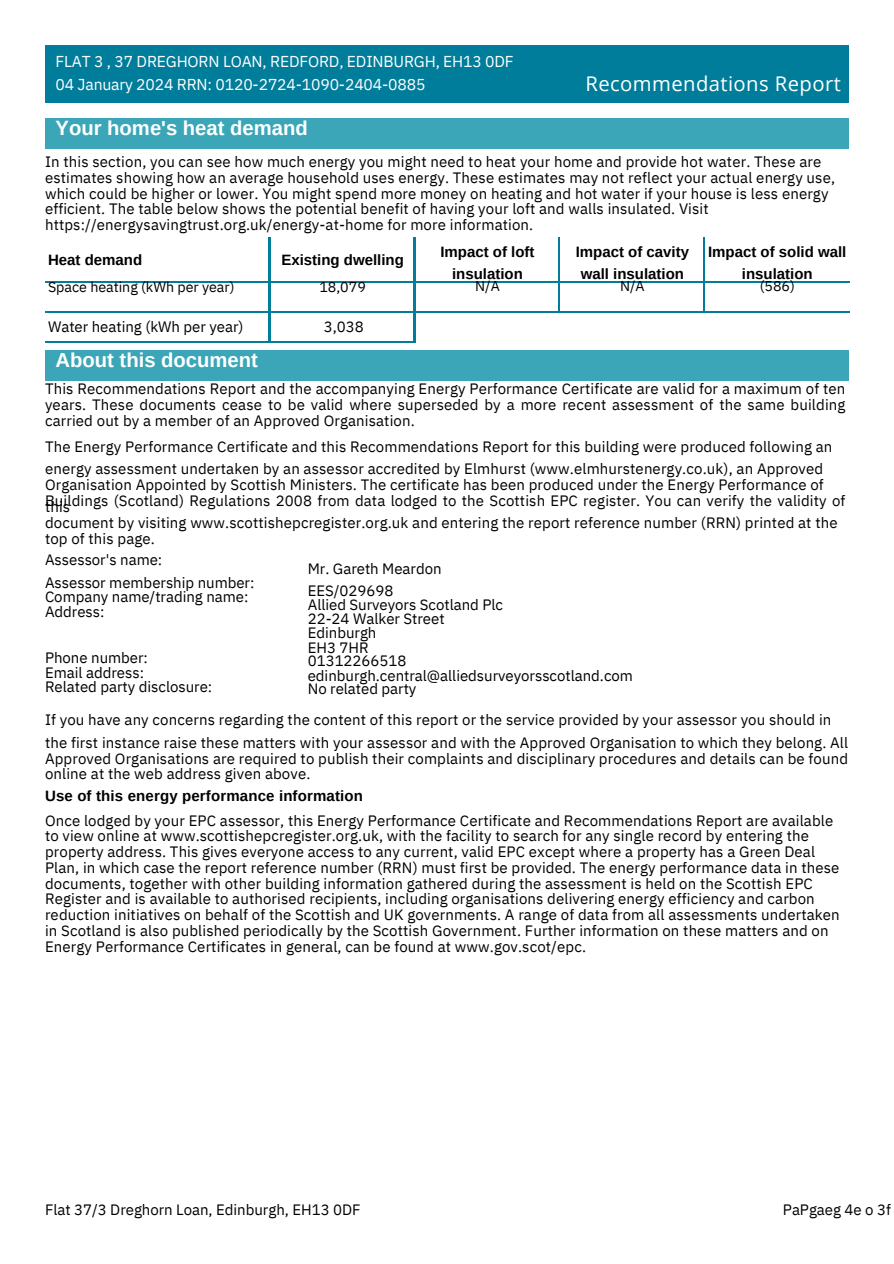
<style>
.page{position:relative;width:894px;height:1264px;background:#fff}
.page>*{position:absolute;margin:0;border:0;box-sizing:border-box;transform-origin:0 0}
.t1{font:700 20.25px "Arimo";color:#fff}
.t2{font:20.25px "Open Sans";letter-spacing:.02em;color:#fff}
.t3{font:15.75px/22.5px "IBM Plex Sans";letter-spacing:-.01em;color:#fff}
.t4{font:15px/15.8px "IBM Plex Sans";letter-spacing:.01em;color:#000;text-align:justify}
.t5{font:700 15px "Arimo";color:#000}
.t6{font:14.25px "IBM Plex Sans";color:#000}
</style>
<div class="page">
<div style="left:45px;top:45px;width:802px;height:58px;background:#007d9a"></div>
<div style="left:45px;top:118px;width:802px;height:30px;background:#3ba6b8"></div>
<hr style="left:45px;top:281px;width:225px;height:2px;background:#007d9a">
<hr style="left:268px;top:238px;width:2px;height:45px;background:#007d9a">
<hr style="left:270px;top:281px;width:145px;height:2px;background:#007d9a">
<hr style="left:413px;top:238px;width:2px;height:45px;background:#007d9a">
<hr style="left:415px;top:281px;width:144px;height:2px;background:#007d9a">
<hr style="left:558px;top:238px;width:1px;height:45px;background:#007d9a">
<hr style="left:559px;top:281px;width:145px;height:2px;background:#007d9a">
<hr style="left:703px;top:238px;width:1px;height:45px;background:#007d9a">
<hr style="left:704px;top:281px;width:145px;height:2px;background:#007d9a">
<hr style="left:45px;top:311px;width:225px;height:2px;background:#007d9a">
<hr style="left:268px;top:283px;width:2px;height:30px;background:#007d9a">
<hr style="left:270px;top:311px;width:145px;height:2px;background:#007d9a">
<hr style="left:413px;top:283px;width:2px;height:30px;background:#007d9a">
<hr style="left:415px;top:311px;width:144px;height:2px;background:#007d9a">
<hr style="left:558px;top:283px;width:1px;height:30px;background:#007d9a">
<hr style="left:559px;top:311px;width:145px;height:2px;background:#007d9a">
<hr style="left:703px;top:283px;width:1px;height:30px;background:#007d9a">
<hr style="left:704px;top:311px;width:145px;height:2px;background:#007d9a">
<hr style="left:45px;top:341px;width:225px;height:2px;background:#007d9a">
<hr style="left:268px;top:313px;width:2px;height:30px;background:#007d9a">
<hr style="left:270px;top:341px;width:145px;height:2px;background:#007d9a">
<hr style="left:413px;top:313px;width:2px;height:30px;background:#007d9a">
<div style="left:45px;top:350px;width:802px;height:31px;background:#3ba6b8"></div>
<h2 class="t3" style="left:55px;top:50px;width:459px">FLAT 3 , 37 DREGHORN LOAN, REDFORD, EDINBURGH, EH13 0DF<br>04 January 2024 RRN: 0120-2724-1090-2404-0885</h2>
<p class="t1" style="left:55px;top:116px;width:254px">Your home's heat demand</p>
<p class="t2" style="left:585px;top:69px;width:257px">Recommendations Report</p>
<p class="t4" style="left:45px;top:153px;width:791px;text-align:left">In this section, you can see how much energy you might need to heat your home and provide hot water. These are estimates showing how an average household uses energy. These estimates may not reflect your actual energy use, which could be higher or lower. You might spend more money on heating and hot water if your house is less energy efficient. The table below shows the potential benefit of having your loft and walls insulated. Visit https://energysavingtrust.org.uk/energy-at-home for more information.</p>
<p class="t5" style="left:48px;top:251px;width:96px">Heat demand</p>
<p class="t6" style="left:48px;top:277px;width:188px">Space heating (kWh per year)</p>
<p class="t5" style="left:440px;top:244px;width:96px">Impact of loft</p>
<p class="t5" style="left:452px;top:265px;width:72px">insulation</p>
<p class="t6" style="left:475px;top:276px;width:26px">N/A</p>
<p class="t5" style="left:575px;top:244px;width:115px">Impact of cavity</p>
<p class="t5" style="left:580px;top:265px;width:105px">wall insulation</p>
<p class="t6" style="left:620px;top:276px;width:26px">N/A</p>
<p class="t5" style="left:707px;top:244px;width:140px">Impact of solid wall</p>
<p class="t5" style="left:741px;top:265px;width:72px">insulation</p>
<p class="t6" style="left:759px;top:276px;width:37px">(586)</p>
<p class="t5" style="left:281px;top:251px;width:124px">Existing dwelling</p>
<p class="t6" style="left:319px;top:277px;width:48px">18,079</p>
<p class="t4" style="left:48px;top:318px;width:197px">Water heating (kWh per year)</p>
<p class="t4" style="left:324px;top:318px;width:41px">3,038</p>
<h1 class="t1" style="left:55px;top:349px;width:204px">About this document</h1>
<h1 class="t4" style="left:45px;top:380px;width:801px">This Recommendations Report and the accompanying Energy Performance Certificate are valid for a maximum of ten years. These documents cease to be valid where superseded by a more recent assessment of the same building carried out by a member of an Approved Organisation.</h1>
<p class="t4" style="left:45px;top:438px;width:788px">The Energy Performance Certificate and this Recommendations Report for this building were produced following an</p>
<p class="t4" style="left:45px;top:460px;width:779px">energy assessment undertaken by an assessor accredited by Elmhurst (www.elmhurstenergy.co.uk), an Approved</p>
<p class="t4" style="left:45px;top:476px;width:780px">Organisation Appointed by Scottish Ministers. The certificate has been produced under the Energy Performance of</p>
<p class="t4" style="left:45px;top:492px;width:801px">Buildings (Scotland) Regulations 2008 from data lodged to the Scottish EPC register. You can verify the validity of</p>
<p class="t4" style="left:45px;top:499px;width:27px">this</p>
<p class="t4" style="left:45px;top:514px;width:793px">document by visiting www.scottishepcregister.org.uk and entering the report reference number (RRN) printed at the</p>
<p class="t4" style="left:45px;top:530px;width:111px">top of this page.</p>
<p class="t4" style="left:45px;top:551px;width:119px">Assessor's name:</p>
<p class="t4" style="left:45px;top:574px;width:211px">Assessor membership number:</p>
<p class="t4" style="left:45px;top:589px;width:205px">Company name/trading name:</p>
<p class="t4" style="left:45px;top:603px;width:61px">Address:</p>
<p class="t4" style="left:307px;top:560px;width:135px">Mr. Gareth Meardon</p>
<p class="t4" style="left:307px;top:583px;width:87px">EES/029698</p>
<p class="t4" style="left:307px;top:596px;width:197px">Allied Surveyors Scotland Plc</p>
<p class="t4" style="left:307px;top:611px;width:138px">22-24 Walker Street</p>
<p class="t4" style="left:307px;top:624px;width:70px">Edinburgh</p>
<p class="t4" style="left:307px;top:639px;width:62px">EH3 7HR</p>
<p class="t4" style="left:307px;top:652px;width:100px">01312266518</p>
<p class="t4" style="left:307px;top:667px;width:326px">edinburgh.central@alliedsurveyorsscotland.com</p>
<p class="t4" style="left:307px;top:680px;width:110px">No related party</p>
<p class="t4" style="left:45px;top:650px;width:104px">Phone number:</p>
<p class="t4" style="left:45px;top:664px;width:100px">Email address:</p>
<p class="t4" style="left:45px;top:678px;width:169px">Related party disclosure:</p>
<p class="t4" style="left:45px;top:712px;width:787px">If you have any concerns regarding the content of this report or the service provided by your assessor you should in</p>
<p class="t4" style="left:45px;top:734px;width:804px">the first instance raise these matters with your assessor and with the Approved Organisation to which they belong. All</p>
<p class="t4" style="left:45px;top:750px;width:804px">Approved Organisations are required to publish their complaints and disciplinary procedures and details can be found</p>
<p class="t4" style="left:45px;top:766px;width:267px">online at the web address given above.</p>
<p class="t5" style="left:45px;top:787px;width:319px">Use of this energy performance information</p>
<p class="t4" style="left:45px;top:812px;width:789px">Once lodged by your EPC assessor, this Energy Performance Certificate and Recommendations Report are available</p>
<p class="t4" style="left:45px;top:827px;width:765px">to view online at www.scottishepcregister.org.uk, with the facility to search for any single record by entering the</p>
<p class="t4" style="left:45px;top:843px;width:771px">property address. This gives everyone access to any current, valid EPC except where a property has a Green Deal</p>
<p class="t4" style="left:45px;top:859px;width:795px">Plan, in which case the report reference number (RRN) must first be provided. The energy performance data in these</p>
<p class="t4" style="left:45px;top:875px;width:769px">documents, together with other building information gathered during the assessment is held on the Scottish EPC</p>
<p class="t4" style="left:45px;top:890px;width:771px">Register and is available to authorised recipients, including organisations delivering energy efficiency and carbon</p>
<p class="t4" style="left:45px;top:906px;width:796px">reduction initiatives on behalf of the Scottish and UK governments. A range of data from all assessments undertaken</p>
<p class="t4" style="left:45px;top:922px;width:784px">in Scotland is also published periodically by the Scottish Government. Further information on these matters and on</p>
<p class="t4" style="left:45px;top:938px;width:542px">Energy Performance Certificates in general, can be found at www.gov.scot/epc.</p>
<p class="t4" style="left:45px;top:1201px;width:317px">Flat 37/3 Dreghorn Loan, Edinburgh, EH13 0DF</p>
<p class="t4" style="left:782px;top:1201px;width:109px">PaPgaeg 4e o 3f</p>
</div>
